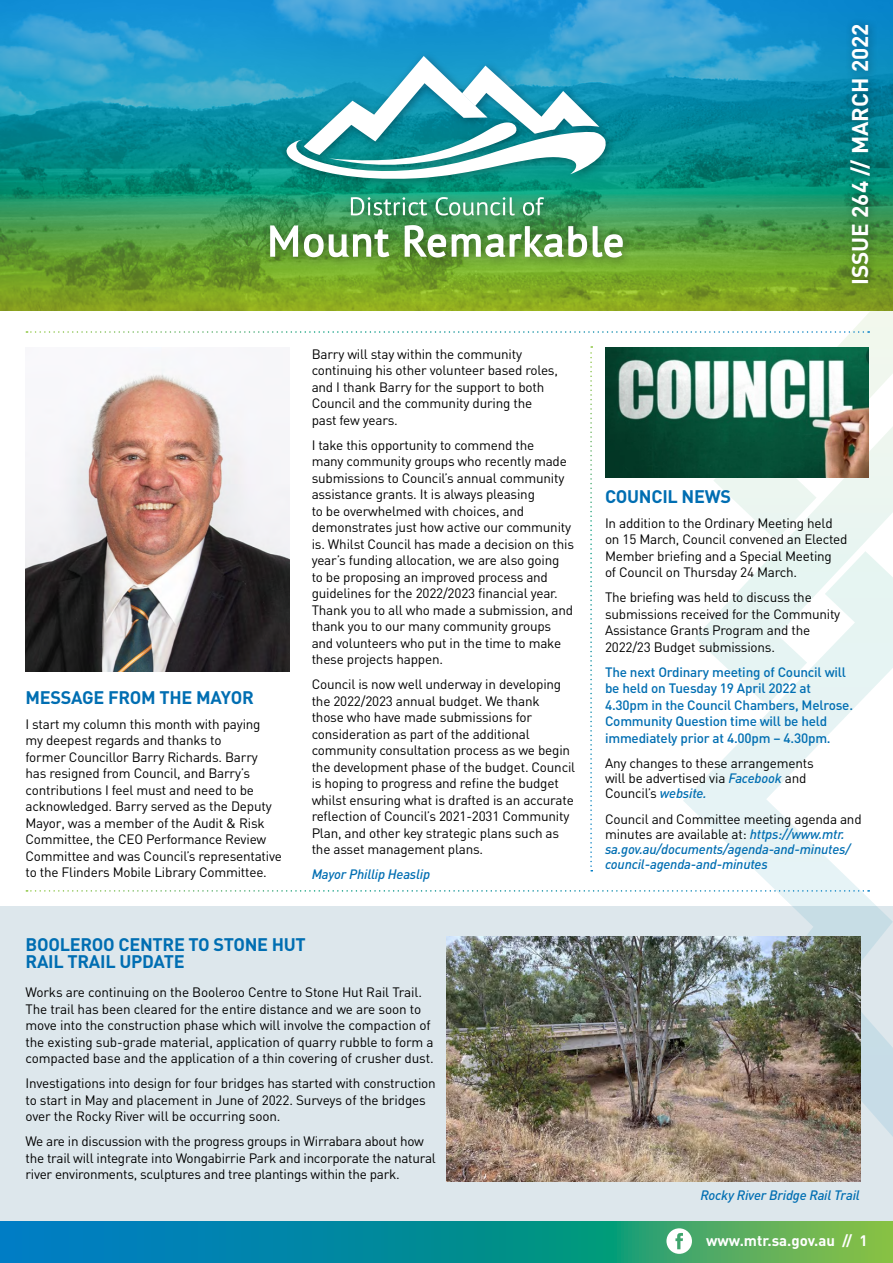
<style>
.page{position:relative;width:893px;height:1263px;background:#fff}
.page>*{position:absolute;margin:0;border:0;box-sizing:border-box;transform-origin:0 0}
.t1{font:700 22.5px "DIN";color:#fff}
.t2{font:700 18px/17.5px "DIN";letter-spacing:-.015em;color:#006eb2}
.t3{font:700 15px "DIN";color:#fff}
.t4{font:13.5px/16.5px "DIN";letter-spacing:-.015em;color:#000}
.t5{font:italic 500 13.5px/15px "DIN";letter-spacing:-.015em;color:#006eb2}
.t6{font:500 13.5px/16.5px "DIN";letter-spacing:-.015em;color:#006eb2}
.s1{font-weight:500;font-style:italic;color:#006eb2}
.s2{font-weight:400;font-style:normal;color:#000}
</style>
<div class="page">
<div style="left:0;top:906px;width:893px;height:319px;background:#dde7ec"></div>
<svg style="left:713px;top:310px;width:180px;height:36px"></svg>
<svg style="left:694px;top:346px;width:199px;height:205px"></svg>
<svg style="left:683px;top:551px;width:210px;height:631px"></svg>
<img style="left:605px;top:348px;width:263px;height:129px">
<svg style="left:26px;top:890px;width:843px;height:2px"></svg>
<svg style="left:590px;top:346px;width:2px;height:525px"></svg>
<svg style="left:26px;top:331px;width:843px;height:2px"></svg>
<img style="left:446px;top:936px;width:414px;height:245px">
<img style="left:26px;top:368px;width:263px;height:304px">
<svg style="left:0;top:0;width:893px;height:310px;background:#379a84"></svg>
<svg style="left:1px;top:1222px;width:892px;height:41px;background:#1b938d"></svg>
<hr style="left:0;top:1222px;width:1px;height:41px;background:#007dc5">
<svg style="left:666px;top:1228px;width:26px;height:26px"></svg>
<div style="left:262px;top:49px;width:371px;height:219px;background:#000;opacity:.35"></div>
<svg style="left:270px;top:225px;width:28px;height:32px"></svg>
<svg style="left:304px;top:229px;width:85px;height:28px"></svg>
<svg style="left:405px;top:225px;width:41px;height:33px"></svg>
<svg style="left:452px;top:226px;width:135px;height:31px"></svg>
<svg style="left:593px;top:226px;width:30px;height:32px"></svg>
<svg style="left:351px;top:197px;width:76px;height:19px"></svg>
<svg style="left:436px;top:197px;width:79px;height:19px;background:#68b691"></svg>
<svg style="left:523px;top:197px;width:21px;height:19px"></svg>
<svg style="left:286px;top:56px;width:324px;height:129px"></svg>
<div style="left:843px;top:17px;width:37px;height:277px;background:#000;opacity:.35"></div>
<h2 class="t2" style="left:26px;top:688px;width:230px">MESSAGE FROM THE MAYOR</h2>
<p class="t4" style="left:26px;top:715px;width:258px">I start my column this month with paying<br>my deepest regards and thanks to<br>former Councillor Barry Richards. Barry has resigned from Council, and Barry’s contributions I feel must and need to be acknowledged. Barry served as the Deputy Mayor, was a member of the Audit &amp; Risk Committee, the CEO Performance Review Committee and was Council’s representative to the Flinders Mobile Library Committee.</p>
<p class="t4" style="left:312px;top:345px;width:248px">Barry will stay within the community continuing his other volunteer based roles, and I thank Barry for the support to both Council and the community during the past few years.</p>
<p class="t4" style="left:312px;top:436px;width:264px">I take this opportunity to commend the<br>many community groups who recently made submissions to Council’s annual community assistance grants. It is always pleasing<br>to be overwhelmed with choices, and demonstrates just how active our community is. Whilst Council has made a decision on this year’s funding allocation, we are also going to be proposing an improved process and guidelines for the 2022/2023 financial year.<br>Thank you to all who made a submission, and thank you to our many community groups and volunteers who put in the time to make these projects happen.</p>
<p class="t4" style="left:312px;top:676px;width:265px">Council is now well underway in developing the 2022/2023 annual budget. We thank<br>those who have made submissions for consideration as part of the additional community consultation process as we begin the development phase of the budget. Council is hoping to progress and refine the budget whilst ensuring what is drafted is an accurate reflection of Council’s 2021-2031 Community Plan, and other key strategic plans such as the asset management plans.</p>
<p class="t5" style="left:312px;top:866px;width:120px">Mayor Phillip Heaslip</p>
<h2 class="t2" style="left:26px;top:935px;width:282px">BOOLEROO CENTRE TO STONE HUT<br>RAIL TRAIL UPDATE</h2>
<p class="t4" style="left:26px;top:984px;width:410px">Works are continuing on the Booleroo Centre to Stone Hut Rail Trail.<br>The trail has been cleared for the entire distance and we are soon to move into the construction phase which will involve the compaction of the existing sub-grade material, application of quarry rubble to form a compacted base and the application of a thin covering of crusher dust.</p>
<p class="t4" style="left:26px;top:1075px;width:412px">Investigations into design for four bridges has started with construction to start in May and placement in June of 2022. Surveys of the bridges over the Rocky River will be occurring soon.</p>
<p class="t4" style="left:26px;top:1133px;width:412px">We are in discussion with the progress groups in Wirrabara about how the trail will integrate into Wongabirrie Park and incorporate the natural river environments, sculptures and tree plantings within the park.</p>
<h1 class="t1" style="left:845px;top:285px;width:263px;rotate:-90deg">ISSUE 264 // MARCH 2022</h1>
<h2 class="t2" style="left:605px;top:487px;width:128px">COUNCIL NEWS</h2>
<p class="t4" style="left:605px;top:514px;width:244px">In addition to the Ordinary Meeting held on 15 March, Council convened an Elected Member briefing and a Special Meeting<br>of Council on Thursday 24 March.</p>
<p class="t4" style="left:605px;top:589px;width:237px">The briefing was held to discuss the submissions received for the Community Assistance Grants Program and the 2022/23 Budget submissions.</p>
<p class="t6" style="left:605px;top:663px;width:250px">The next Ordinary meeting of Council will be held on Tuesday 19 April 2022 at 4.30pm in the Council Chambers, Melrose.<br>Community Question time will be held immediately prior at 4.00pm – 4.30pm.</p>
<p class="t4" style="left:605px;top:756px;width:210px;line-height:15px">Any changes to these arrangements will be advertised via <span class="s1">Facebook</span> and<br>Council’s <span class="s1">website.</span></p>
<p class="t5" style="left:605px;top:811px;width:258px"><span class="s2">Council and Committee meeting agenda and minutes are available at:</span> https://www.mtr. sa.gov.au/documents/agenda-and-minutes/ council-agenda-and-minutes</p>
<p class="t5" style="left:700px;top:1187px;width:161px">Rocky River Bridge Rail Trail</p>
<p class="t3" style="left:706px;top:1231px;width:163px">www.mtr.sa.gov.au // 1</p>
</div>
